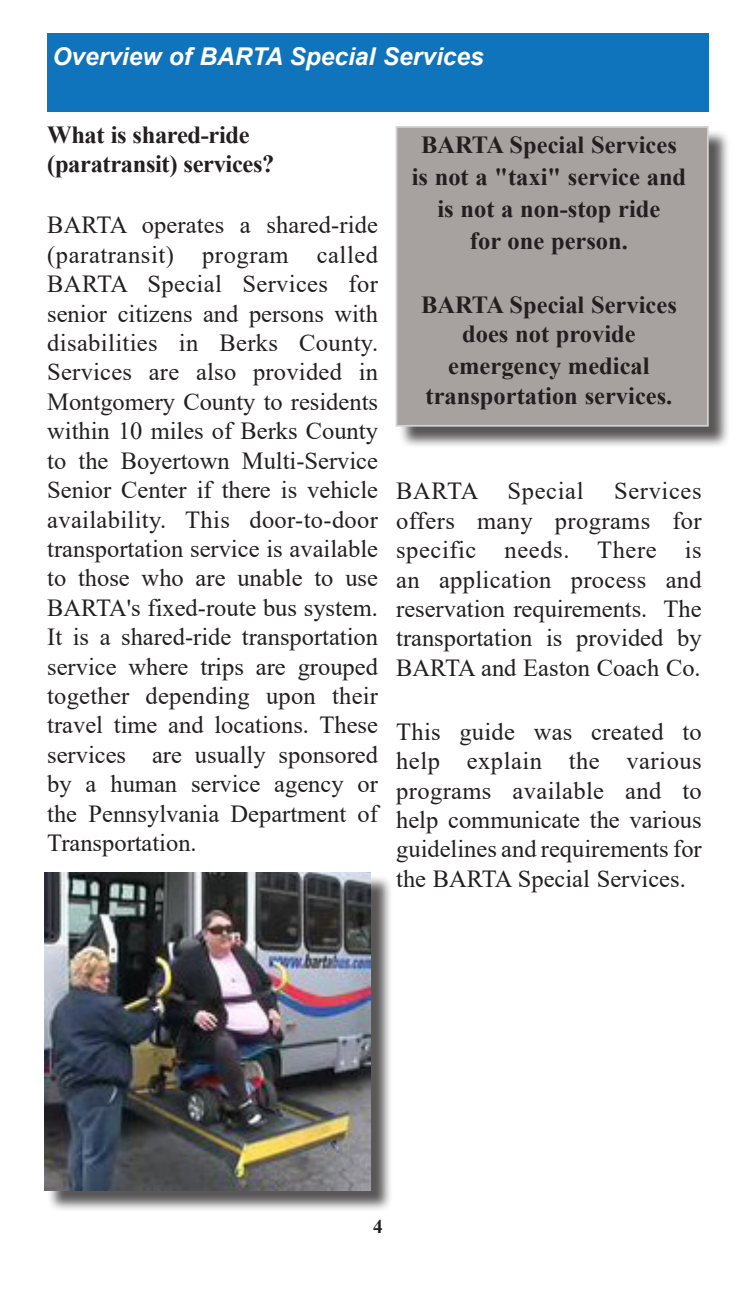
<style>
.page{position:relative;width:756px;height:1292px;background:#fff}
.page>*{position:absolute;margin:0;border:0;box-sizing:border-box;transform-origin:0 0}
.e_body_galliard_11{font:24.5px/29.4px "Times New Roman";color:#231f20;text-align:justify}
.e_body_galliard_11-2{font:700 24.5px/29.4px "Times New Roman";color:#231f20;text-align:center}
.a_page_header_14_whi{font:700 24.5px "Times New Roman";letter-spacing:-.015em;color:#231f20}
.a_page_header_14_whi-2{font:italic 700 24.5px "Arial";color:#fff}
.t1{font:700 19.25px "Times New Roman";color:#231f20}
</style>
<div class="page">
<div style="left:47px;top:33px;width:662px;height:79px;background:#1074bc"></div>
<div style="left:399px;top:129px;width:332px;height:319px;background:#231f20;opacity:.75"></div>
<div style="left:396px;top:126px;width:313px;height:301px;background:#a7a2a0;border:2px solid #d1d2d4"></div>
<div style="left:47px;top:875px;width:346px;height:336px;background:#231f20;opacity:.75"></div>
<img style="left:44px;top:872px;width:327px;height:318px">
<p class="a_page_header_14_whi-2" style="left:52px;top:40px;width:433px">Overview of BARTA Special Services</p>
<p class="a_page_header_14_whi" style="left:47px;top:117px;width:204px">What is shared-ride</p>
<p class="a_page_header_14_whi" style="left:47px;top:146px;width:229px">(paratransit) services?</p>
<p class="e_body_galliard_11" style="left:47px;top:210px;width:332px">BARTA operates a shared-ride (paratransit) program called BARTA Special Services for senior citizens and persons with disabilities in Berks County.<br>Services are also provided in Montgomery County to residents within 10 miles of Berks County to the Boyertown Multi-Service Senior Center if there is vehicle availability. This door-to-door transportation service is available to those who are unable to use BARTA's fixed-route bus system.<br>It is a shared-ride transportation service where trips are grouped together depending upon their travel time and locations. These services are usually sponsored by a human service agency or the Pennsylvania Department of Transportation.</p>
<p class="e_body_galliard_11-2" style="left:421px;top:129px;width:257px">BARTA Special Services</p>
<p class="e_body_galliard_11-2" style="left:412px;top:161px;width:276px">is not a "taxi" service and</p>
<p class="e_body_galliard_11-2" style="left:437px;top:193px;width:224px">is not a non-stop ride</p>
<p class="e_body_galliard_11-2" style="left:470px;top:225px;width:159px">for one person.</p>
<p class="e_body_galliard_11-2" style="left:421px;top:289px;width:257px">BARTA Special Services does not provide</p>
<p class="e_body_galliard_11-2" style="left:426px;top:350px;width:248px">emergency medical transportation services.</p>
<p class="e_body_galliard_11" style="left:396px;top:475px;width:307px">BARTA Special Services offers many programs for specific needs. There is an application process and reservation requirements. The transportation is provided by BARTA and Easton Coach Co.</p>
<p class="e_body_galliard_11" style="left:396px;top:716px;width:307px">This guide was created to help explain the various programs available and to help communicate the various guidelines and requirements for the BARTA Special Services.</p>
<p class="t1" style="left:373px;top:1212px;width:11px">4</p>
</div>
